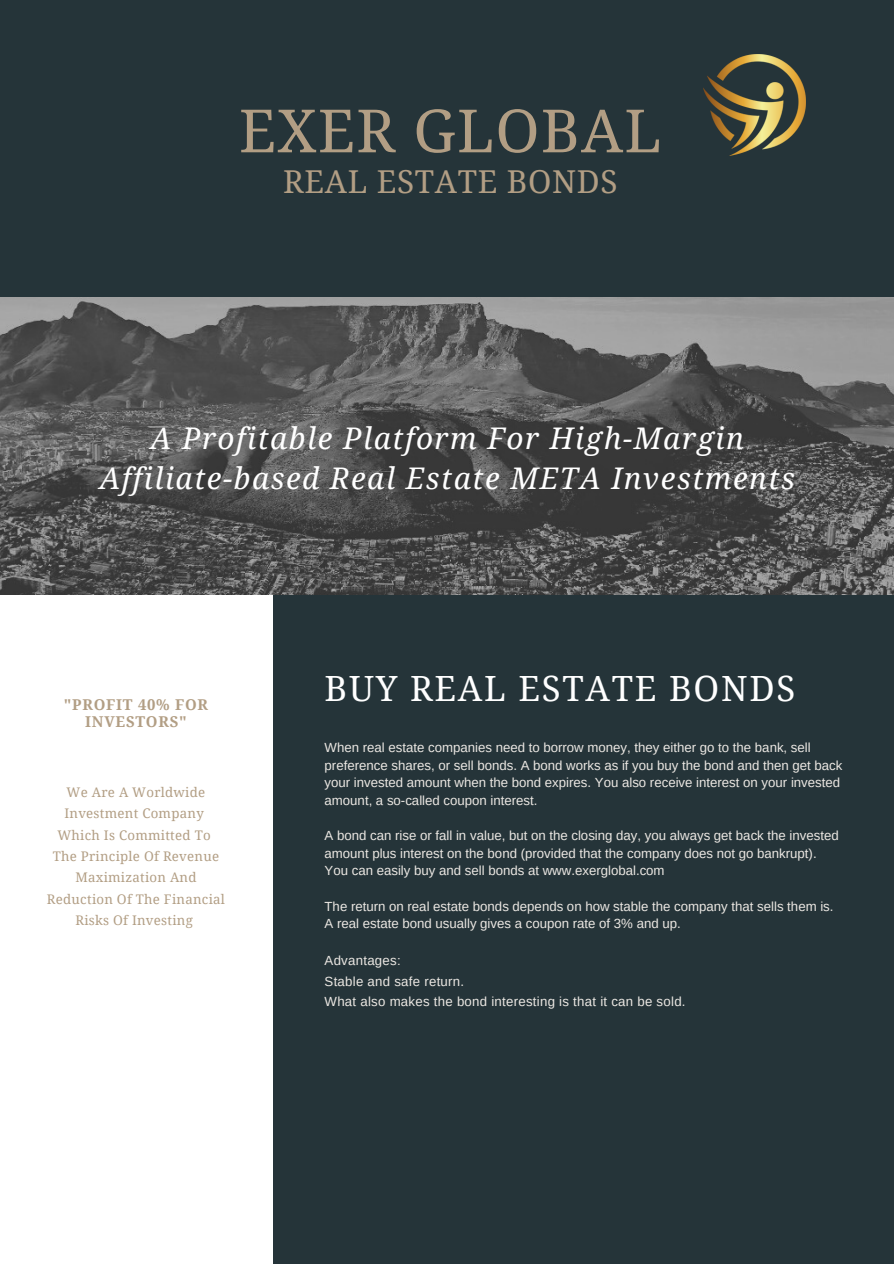
<style>
.page{position:relative;width:894px;height:1264px;background:#fff}
.page>*{position:absolute;margin:0;border:0;box-sizing:border-box;transform-origin:0 0}
.t1{font:59.55px "Droid Serif";letter-spacing:.02em;color:#b29e84}
.t2{font:34.8px "Droid Serif";letter-spacing:.05em;color:#fff}
.t3{font:31.5px "Droid Serif";letter-spacing:.02em;color:#b29e84}
.t4{font:italic 29.85px "Droid Serif";letter-spacing:.05em;color:#fff}
.t5{font:700 14.85px/17px "Droid Serif";letter-spacing:.05em;color:#b29e84;text-align:center}
.t6{font:13.2px/17.5px "Arimo";color:#ece8e3}
.t7{font:13.2px/21.5px "Droid Serif";letter-spacing:.02em;color:#b29e84;text-align:center}
.t8{font:13.2px "Arimo";letter-spacing:.02em;color:#ece8e3}
</style>
<div class="page">
<div style="left:0;top:0;width:893px;height:1263px;background:#253439"></div>
<div style="left:0;top:586px;width:273px;height:677px;background:#fff"></div>
<img style="left:0;top:297px;width:893px;height:297px">
<img style="left:703px;top:54px;width:102px;height:101px">
<p class="t1" style="left:239px;top:97px;width:424px">EXER GLOBAL</p>
<p class="t3" style="left:283px;top:164px;width:336px">REAL ESTATE BONDS</p>
<p class="t4" style="left:150px;top:422px;width:595px">A Profitable Platform For High-Margin</p>
<p class="t4" style="left:99px;top:461px;width:696px">Affiliate-based Real Estate META Investments</p>
<p class="t5" style="left:64px;top:697px;width:146px">"PROFIT 40% FOR<br>INVESTORS"</p>
<p class="t7" style="left:64px;top:781px;width:142px;text-align:left">We Are A Worldwide<br>Investment Company</p>
<p class="t7" style="left:57px;top:824px;width:155px">Which Is Committed To</p>
<p class="t7" style="left:53px;top:845px;width:168px">The Principle Of Revenue<br>Maximization And</p>
<p class="t7" style="left:47px;top:888px;width:179px">Reduction Of The Financial<br>Risks Of Investing</p>
<p class="t2" style="left:324px;top:669px;width:472px">BUY REAL ESTATE BONDS</p>
<p class="t6" style="left:324px;top:738px;width:519px">When real estate companies need to borrow money, they either go to the bank, sell preference shares, or sell bonds. A bond works as if you buy the bond and then get back your invested amount when the bond expires. You also receive interest on your invested amount, a so-called coupon interest.</p>
<p class="t6" style="left:324px;top:826px;width:515px">A bond can rise or fall in value, but on the closing day, you always get back the invested amount plus interest on the bond (provided that the company does not go bankrupt).</p>
<p class="t6" style="left:324px;top:862px;width:341px">You can easily buy and sell bonds at www.exerglobal.com</p>
<p class="t6" style="left:324px;top:897px;width:510px">The return on real estate bonds depends on how stable the company that sells them is.</p>
<p class="t6" style="left:324px;top:914px;width:357px">A real estate bond usually gives a coupon rate of 3% and up.</p>
<p class="t8" style="left:324px;top:952px;width:78px">Advantages:</p>
<p class="t8" style="left:324px;top:973px;width:141px">Stable and safe return.</p>
<p class="t8" style="left:324px;top:994px;width:362px">What also makes the bond interesting is that it can be sold.</p>
</div>
